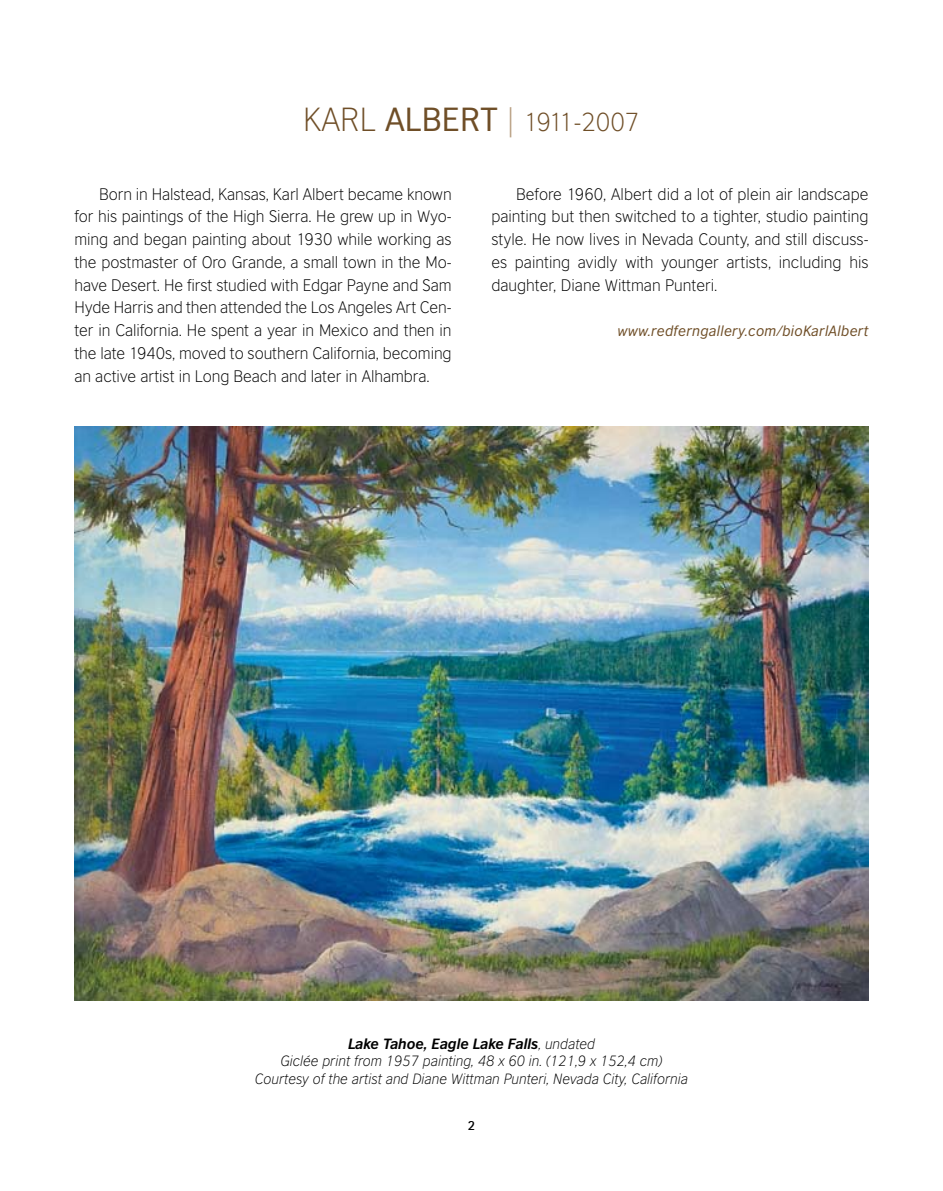
<style>
.page{position:relative;width:943px;height:1191px;background:#fff}
.page>*{position:absolute;margin:0;border:0;box-sizing:border-box;transform-origin:0 0}
.t1{font:300 31.5px "British Council Sans";color:#6f4e27}
.t2{font:300 24.5px "British Council Sans";letter-spacing:-.04em;color:#6f4e27}
.t3{font:300 15.75px/22.8px "British Council Sans";color:#000;text-align:justify}
.t4{font:italic 300 14px/17.5px "British Council Sans";color:#000;text-align:center}
.t5{font:italic 14px "British Council Sans";letter-spacing:.02em;color:#6f4e27}
.s1{font-weight:400;font-size:31.5px}
.s2{font-size:31.5px;color:#b79e80}
.s3{font-weight:700}
</style>
<div class="page">
<img style="left:74px;top:427px;width:794px;height:573px">
<h1 class="t1" style="left:303px;top:102px;width:38px">Karl</h1>
<h2 class="t2" style="left:385px;top:108px;width:256px"><span class="s1">Albert</span> <span class="s2">|</span> 1911-2007</h2>
<p class="t3" style="left:74px;top:182px;width:379px;text-indent:25px">Born in Halstead, Kansas, Karl Albert became known for his paintings of the High Sierra. He grew up in Wyo&shy;ming and began painting about 1930 while working as the postmaster of Oro Grande, a small town in the Mo&shy;have Desert. He first studied with Edgar Payne and Sam Hyde Harris and then attended the Los Angeles Art Cen&shy;ter in California. He spent a year in Mexico and then in the late 1940s, moved to southern California, becoming an active artist in Long Beach and later in Alhambra.</p>
<p class="t3" style="left:491px;top:182px;width:379px;text-indent:25px">Before 1960, Albert did a lot of plein air landscape painting but then switched to a tighter, studio painting style. He now lives in Nevada County, and still discuss&shy;es painting avidly with younger artists, including his daughter, Diane Wittman Punteri.</p>
<p class="t5" style="left:617px;top:323px;width:252px">www.redferngallery.com/bioKarlAlbert</p>
<p class="t4" style="left:255px;top:1034px;width:434px"><span class="s3">Lake Tahoe, Eagle Lake Falls</span>, undated<br>Giclée print from 1957 painting, 48 x 60 in. (121,9 x 152,4 cm)<br>Courtesy of the artist and Diane Wittman Punteri, Nevada City, California</p>
</div>
